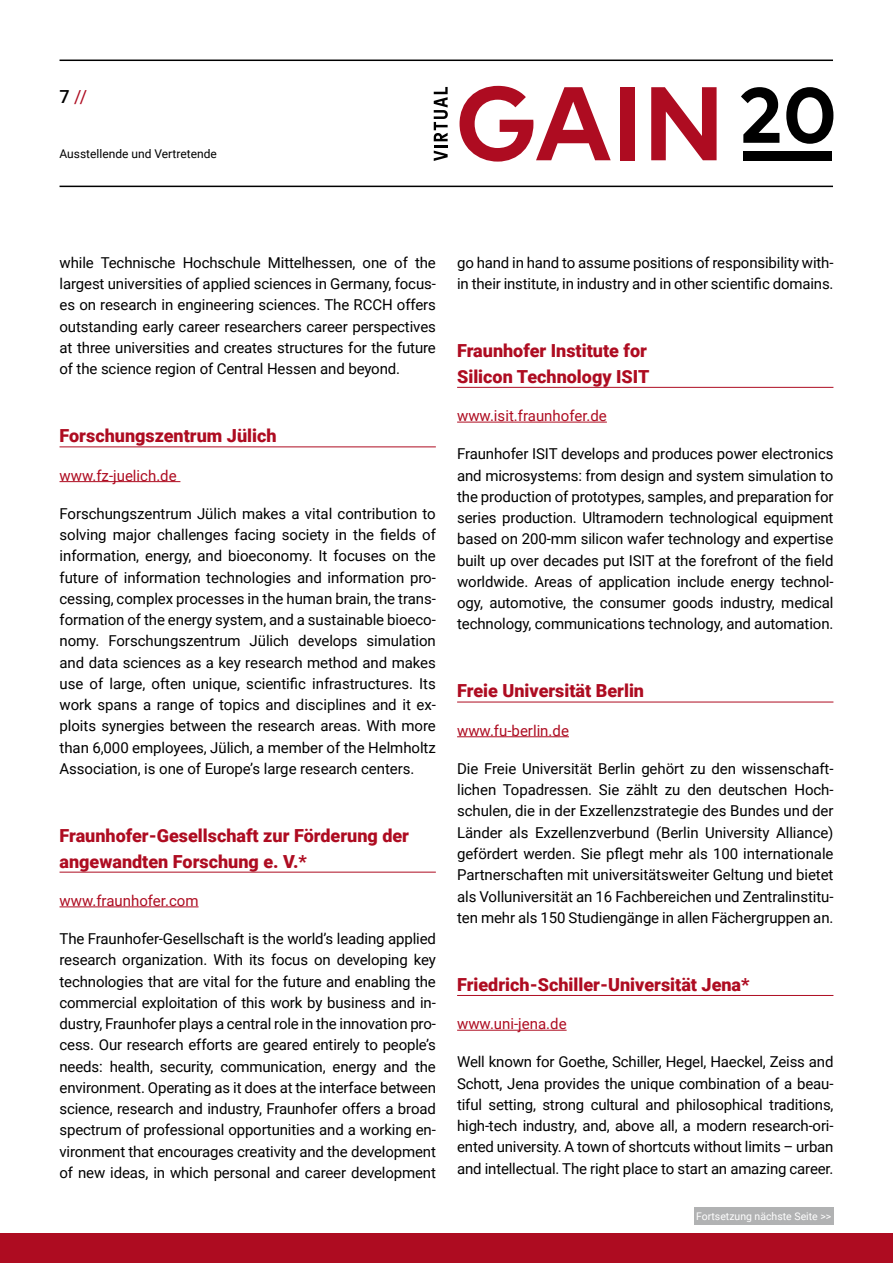
<style>
.page{position:relative;width:893px;height:1263px;background:#fff}
.page>*{position:absolute;margin:0;border:0;box-sizing:border-box;transform-origin:0 0}
.t1{font:900 18px/25.5px "Roboto";color:#ae0c21}
.t2{font:18px "Roboto";color:#ae0c21}
.t3{font:15px/21.3px "Roboto";letter-spacing:-.01em;color:#000;text-align:justify}
.t4{font:15px "Roboto";color:#ae0c21}
.t5{font:12px "Roboto";color:#000}
.t6{font:10.5px "Roboto";color:#fff}
.s1{font-weight:500;color:#000}
</style>
<div class="page">
<hr style="left:60px;top:186px;width:773px;height:1px;background:#000">
<hr style="left:60px;top:60px;width:773px;height:1px;background:#000">
<div style="left:0;top:1233px;width:893px;height:30px;background:#ae0c21"></div>
<hr style="left:60px;top:446px;width:376px;height:1px;background:#ae0c21">
<hr style="left:60px;top:481px;width:120px;height:1px;background:#ae0c21">
<hr style="left:60px;top:872px;width:376px;height:1px;background:#ae0c21">
<hr style="left:60px;top:906px;width:139px;height:1px;background:#ae0c21">
<hr style="left:457px;top:387px;width:376px;height:1px;background:#ae0c21">
<hr style="left:457px;top:422px;width:150px;height:1px;background:#ae0c21">
<hr style="left:457px;top:702px;width:376px;height:1px;background:#ae0c21">
<hr style="left:457px;top:736px;width:112px;height:1px;background:#ae0c21">
<hr style="left:457px;top:995px;width:376px;height:1px;background:#ae0c21">
<hr style="left:457px;top:1030px;width:110px;height:1px;background:#ae0c21">
<div style="left:694px;top:1208px;width:139px;height:17px;background:#b1b2b3"></div>
<svg style="left:460px;top:86px;width:151px;height:76px"></svg>
<div style="left:620px;top:87px;width:15px;height:73px;background:#ae0c21"></div>
<svg style="left:651px;top:87px;width:66px;height:73px"></svg>
<div style="left:743px;top:151px;width:89px;height:9px;background:#000"></div>
<svg style="left:741px;top:87px;width:38px;height:56px"></svg>
<svg style="left:786px;top:87px;width:47px;height:57px"></svg>
<svg style="left:434px;top:151px;width:14px;height:10px"></svg>
<hr style="left:434px;top:145px;width:14px;height:3px;background:#000">
<svg style="left:434px;top:87px;width:14px;height:54px"></svg>
<p class="t2" style="left:60px;top:84px;width:29px"><span class="s1">7</span> //</p>
<p class="t5" style="left:60px;top:145px;width:159px">Ausstellende und Vertretende</p>
<p class="t3" style="left:60px;top:251px;width:378px">while Technische Hochschule Mittelhessen, one of the largest universities of applied sciences in Germany, focus&shy;es on research in engineering sciences. The RCCH offers outstanding early career researchers career perspectives at three universities and creates structures for the future of the science region of Central Hessen and beyond.</p>
<p class="t1" style="left:60px;top:422px;width:219px">Forschungszentrum Jülich</p>
<p class="t4" style="left:60px;top:465px;width:119px">www.fz-juelich.de</p>
<p class="t3" style="left:60px;top:502px;width:378px">Forschungszentrum Jülich makes a vital contribution to solving major challenges facing society in the fields of information, energy, and bioeconomy. It focuses on the future of information technologies and information pro&shy;cessing, complex processes in the human brain, the trans&shy;formation of the energy system, and a sustainable bioeco&shy;nomy. Forschungszentrum Jülich develops simulation and data sciences as a key research method and makes use of large, often unique, scientific infrastructures. Its work spans a range of topics and disciplines and it ex&shy;ploits synergies between the research areas. With more than 6,000 employees, Jülich, a member of the Helmholtz Association, is one of Europe’s large research centers.</p>
<p class="t1" style="left:60px;top:822px;width:351px">Fraunhofer-Gesellschaft zur Förderung der angewandten Forschung e. V.*</p>
<p class="t4" style="left:60px;top:890px;width:141px">www.fraunhofer.com</p>
<p class="t3" style="left:60px;top:927px;width:378px">The Fraunhofer-Gesellschaft is the world’s leading applied research organization. With its focus on developing key technologies that are vital for the future and enabling the commercial exploitation of this work by business and in&shy;dustry, Fraunhofer plays a central role in the innovation pro&shy;cess. Our research efforts are geared entirely to people’s needs: health, security, communication, energy and the environment. Operating as it does at the interface between science, research and industry, Fraunhofer offers a broad spectrum of professional opportunities and a working en&shy;vironment that encourages creativity and the development of new ideas, in which personal and career development</p>
<p class="t3" style="left:457px;top:251px;width:378px">go hand in hand to assume positions of responsibility with&shy;in their institute, in industry and in other scientific domains.</p>
<p class="t1" style="left:457px;top:337px;width:194px">Fraunhofer Institute for<br>Silicon Technology ISIT</p>
<p class="t4" style="left:457px;top:405px;width:151px">www.isit.fraunhofer.de</p>
<p class="t3" style="left:457px;top:443px;width:378px">Fraunhofer ISIT develops and produces power electronics and microsystems: from design and system simulation to the production of prototypes, samples, and preparation for series production. Ultramodern technological equipment based on 200-mm silicon wafer technology and expertise built up over decades put ISIT at the forefront of the field worldwide. Areas of application include energy technol&shy;ogy, automotive, the consumer goods industry, medical technology, communications technology, and automation.</p>
<p class="t1" style="left:457px;top:678px;width:188px">Freie Universität Berlin</p>
<p class="t4" style="left:457px;top:720px;width:113px">www.fu-berlin.de</p>
<p class="t3" style="left:457px;top:757px;width:378px">Die Freie Universität Berlin gehört zu den wissenschaft&shy;lichen Topadressen. Sie zählt zu den deutschen Hoch&shy;schulen, die in der Exzellenzstrategie des Bundes und der Länder als Exzellenzverbund (Berlin University Alliance) gefördert werden. Sie pflegt mehr als 100 internationale Partnerschaften mit universitätsweiter Geltung und bietet als Volluniversität an 16 Fachbereichen und Zentralinstitu&shy;ten mehr als 150 Studiengänge in allen Fächergruppen an.</p>
<p class="t1" style="left:457px;top:971px;width:294px">Friedrich-Schiller-Universität Jena*</p>
<p class="t4" style="left:457px;top:1013px;width:111px">www.uni-jena.de</p>
<p class="t3" style="left:457px;top:1051px;width:378px">Well known for Goethe, Schiller, Hegel, Haeckel, Zeiss and Schott, Jena provides the unique combination of a beau&shy;tiful setting, strong cultural and philosophical traditions, high-tech industry, and, above all, a modern research-ori&shy;ented university. A town of shortcuts without limits – urban and intellectual. The right place to start an amazing career.</p>
<p class="t6" style="left:696px;top:1209px;width:137px">Fortsetzung nächste Seite &gt;&gt;</p>
</div>
